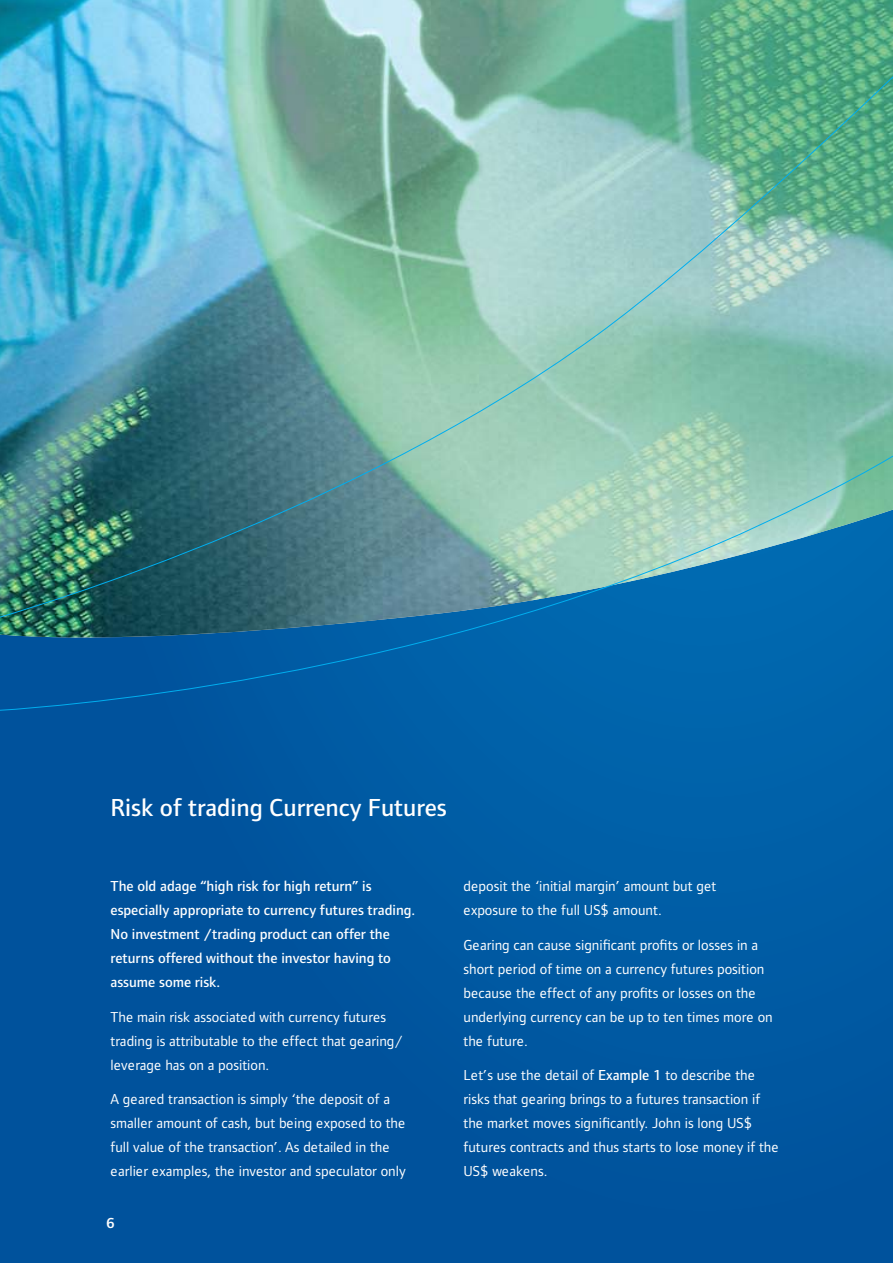
<style>
.page{position:relative;width:893px;height:1263px;background:#fff}
.page>*{position:absolute;margin:0;border:0;box-sizing:border-box;transform-origin:0 0}
.t1{font:500 25.5px "Standard Bank";color:#fff}
.t2{font:15px/24px "Standard Bank";color:#fff}
.t3{font:500 15px/24px "Standard Bank";color:#fff}
.t4{font:600 15px "Standard Bank";color:#fff}
.s1{font-weight:500}
</style>
<div class="page">
<svg style="left:0;top:712px;width:893px;height:551px;background:#00569f"></svg>
<img style="left:0;top:0;width:892px;height:74px">
<img style="left:0;top:74px;width:893px;height:638px">
<svg style="left:892px;top:0;width:1px;height:457px"></svg>
<h1 class="t1" style="left:111px;top:793px;width:338px">Risk of trading Currency Futures</h1>
<p class="t3" style="left:111px;top:874px;width:306px">The old adage “high risk for high return” is especially appropriate to currency futures trading.<br>No investment /trading product can offer the returns offered without the investor having to assume some risk.</p>
<p class="t2" style="left:111px;top:1005px;width:294px">The main risk associated with currency futures trading is attributable to the effect that gearing/ leverage has on a position.</p>
<p class="t2" style="left:111px;top:1088px;width:297px">A geared transaction is simply ‘the deposit of a smaller amount of cash, but being exposed to the full value of the transaction’. As detailed in the earlier examples, the investor and speculator only</p>
<p class="t4" style="left:106px;top:1215px;width:10px">6</p>
<p class="t2" style="left:463px;top:874px;width:254px">deposit the ‘initial margin’ amount but get exposure to the full US$ amount.</p>
<p class="t2" style="left:463px;top:933px;width:311px">Gearing can cause significant profits or losses in a short period of time on a currency futures position because the effect of any profits or losses on the underlying currency can be up to ten times more on the future.</p>
<p class="t2" style="left:463px;top:1064px;width:317px">Let’s use the detail of <span class="s1">Example 1</span> to describe the risks that gearing brings to a futures transaction if the market moves significantly. John is long US$ futures contracts and thus starts to lose money if the US$ weakens.</p>
</div>
